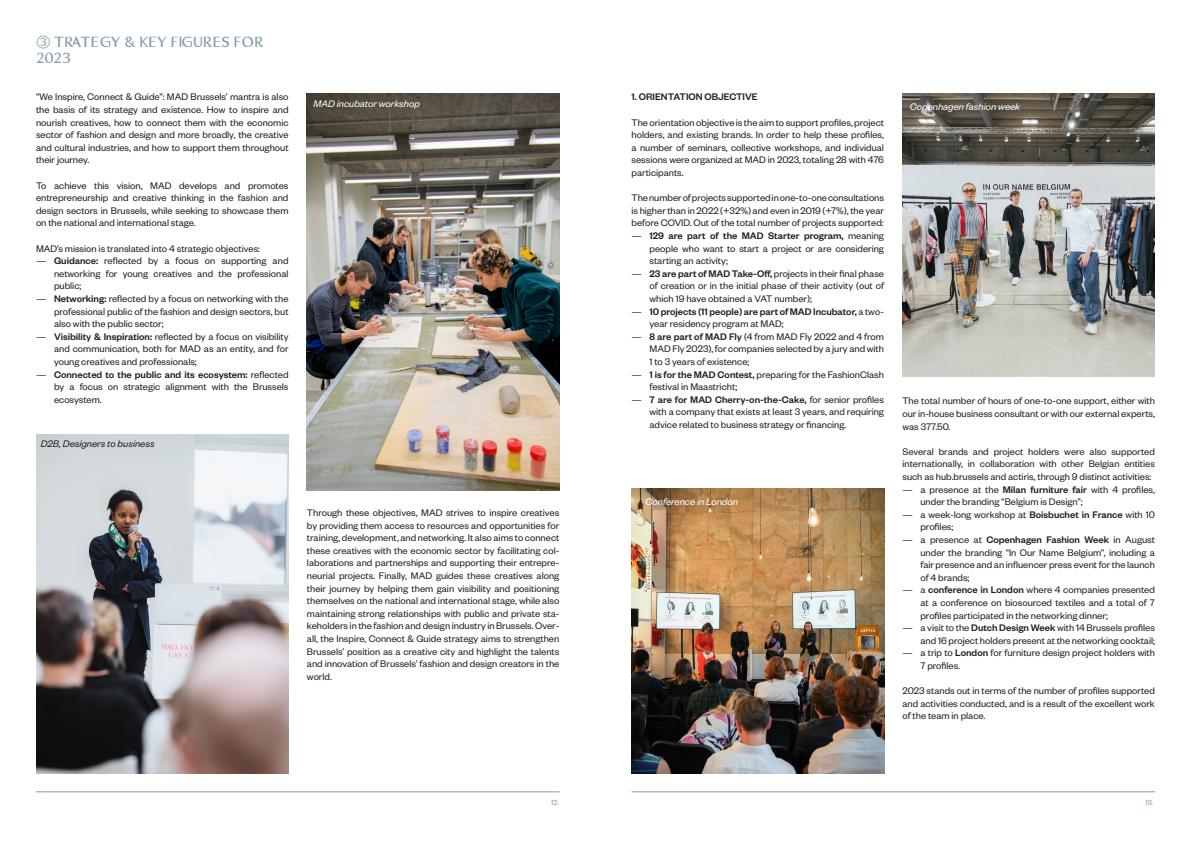
<style>
.page{position:relative;width:1191px;height:842px;background:#fff}
.page>*{position:absolute;margin:0;border:0;box-sizing:border-box;transform-origin:0 0}
.t1{font:13px/15.6px "Ulrich";letter-spacing:-.02em;color:#859daa}
.t2{font:10.5px/12.6px "Founders Grotesk";color:#231f20;text-align:justify}
.t3{font:500 10.5px/12.6px "Founders Grotesk";color:#231f20}
.t4{font:italic 10.5px "Founders Grotesk";color:#fff}
.t5{font:italic 10.5px "Founders Grotesk";color:#231f20}
.t6{font:8px "Founders Grotesk";color:#859daa}
.s1{font-weight:500}
.s2{font-weight:400}
</style>
<div class="page">
<hr style="left:36px;top:792px;width:523px;height:1px;background:#859daa">
<hr style="left:631px;top:792px;width:524px;height:1px;background:#859daa">
<img style="left:307px;top:94px;width:252px;height:397px">
<img style="left:36px;top:434px;width:252px;height:339px">
<img style="left:902px;top:94px;width:253px;height:282px">
<img style="left:631px;top:488px;width:253px;height:285px">
<p class="t1" style="left:36px;top:34px;width:230px">3 TRATEGY &amp; KEY FIGURES FOR<br>2023</p>
<p class="t2" style="left:36px;top:90px;width:254px">“We Inspire, Connect &amp; Guide”: MAD Brussels’ mantra is also the basis of its strategy and existence. How to inspire and nourish creatives, how to connect them with the economic sector of fashion and design and more broadly, the creative and cultural industries, and how to support them throughout their journey.</p>
<p class="t2" style="left:36px;top:178px;width:254px">To achieve this vision, MAD develops and promotes entrepreneurship and creative thinking in the fashion and design sectors in Brussels, while seeking to showcase them on the national and international stage.</p>
<p class="t2" style="left:36px;top:241px;width:226px">MAD’s mission is translated into 4 strategic objectives:</p>
<p class="t2" style="left:54px;top:254px;width:236px;text-indent:-18px">— <span class="s1">Guidance:</span> reflected by a focus on supporting and networking for young creatives and the professional public;</p>
<p class="t2" style="left:54px;top:292px;width:236px;text-indent:-18px">— <span class="s1">Networking:</span> reflected by a focus on networking with the professional public of the fashion and design sectors, but also with the public sector;</p>
<p class="t2" style="left:54px;top:330px;width:236px;text-indent:-18px">— <span class="s1">Visibility &amp; Inspiration:</span> reflected by a focus on visibility and communication, both for MAD as an entity, and for young creatives and professionals;</p>
<p class="t2" style="left:54px;top:367px;width:236px;text-indent:-18px">— <span class="s1">Connected to the public and its ecosystem:</span> reflected by a focus on strategic alignment with the Brussels ecosystem.</p>
<p class="t5" style="left:41px;top:437px;width:115px">D2B, Designers to business</p>
<p class="t4" style="left:314px;top:97px;width:108px">MAD incubator workshop</p>
<p class="t2" style="left:307px;top:506px;width:254px">Through these objectives, MAD strives to inspire creatives by providing them access to resources and opportunities for training, development, and networking. It also aims to connect these creatives with the economic sector by facilitating col&shy;laborations and partnerships and supporting their entrepre&shy;neurial projects. Finally, MAD guides these creatives along their journey by helping them gain visibility and positioning themselves on the national and international stage, while also maintaining strong relationships with public and private sta&shy;keholders in the fashion and design industry in Brussels. Over&shy;all, the Inspire, Connect &amp; Guide strategy aims to strengthen Brussels’ position as a creative city and highlight the talents and innovation of Brussels’ fashion and design creators in the world.</p>
<p class="t3" style="left:631px;top:90px;width:128px">1. ORIENTATION OBJECTIVE</p>
<p class="t2" style="left:631px;top:115px;width:254px">The orientation objective is the aim to support profiles, project holders, and existing brands. In order to help these profiles, a number of seminars, collective workshops, and individual sessions were organized at MAD in 2023, totaling 28 with 476 participants.</p>
<p class="t2" style="left:631px;top:191px;width:254px">The number of projects supported in one-to-one consultations is higher than in 2022 (+32%) and even in 2019 (+7%), the year before COVID. Out of the total number of projects supported:</p>
<p class="t2" style="left:649px;top:229px;width:236px;text-indent:-18px">— <span class="s1">129 are part of the MAD Starter program,</span> meaning people who want to start a project or are considering starting an activity;</p>
<p class="t2" style="left:649px;top:267px;width:236px;text-indent:-18px">— <span class="s1">23 are part of MAD Take-Off,</span> projects in their final phase of creation or in the initial phase of their activity (out of which 19 have obtained a VAT number);</p>
<p class="t3" style="left:649px;top:304px;width:236px;text-indent:-18px"><span class="s2">—</span> 10 projects (11 people) are part of MAD Incubator, <span class="s2">a two&shy;year residency program at MAD;</span></p>
<p class="t2" style="left:649px;top:330px;width:236px;text-indent:-18px">— <span class="s1">8 are part of MAD Fly</span> (4 from MAD Fly 2022 and 4 from MAD Fly 2023), for companies selected by a jury and with 1 to 3 years of existence;</p>
<p class="t2" style="left:649px;top:367px;width:236px;text-indent:-18px">— <span class="s1">1 is for the MAD Contest,</span> preparing for the FashionClash festival in Maastricht;</p>
<p class="t2" style="left:649px;top:393px;width:236px;text-indent:-18px">— <span class="s1">7 are for MAD Cherry-on-the-Cake,</span> for senior profiles with a company that exists at least 3 years, and requiring advice related to business strategy or financing.</p>
<p class="t2" style="left:902px;top:394px;width:254px">The total number of hours of one-to-one support, either with our in-house business consultant or with our external experts, was 377.50.</p>
<p class="t2" style="left:902px;top:445px;width:254px">Several brands and project holders were also supported internationally, in collaboration with other Belgian entities such as hub.brussels and actiris, through 9 distinct activities:</p>
<p class="t2" style="left:920px;top:482px;width:236px;text-indent:-18px">— a presence at the <span class="s1">Milan furniture fair</span> with 4 profiles, under the branding “Belgium is Design”;</p>
<p class="t2" style="left:920px;top:508px;width:236px;text-indent:-18px">— a week-long workshop at <span class="s1">Boisbuchet in France</span> with 10 profiles;</p>
<p class="t2" style="left:920px;top:533px;width:236px;text-indent:-18px">— a presence at <span class="s1">Copenhagen Fashion Week</span> in August under the branding “In Our Name Belgium”, including a fair presence and an influencer press event for the launch of 4 brands;</p>
<p class="t2" style="left:920px;top:583px;width:236px;text-indent:-18px">— a <span class="s1">conference in London</span> where 4 companies presented at a conference on biosourced textiles and a total of 7 profiles participated in the networking dinner;</p>
<p class="t2" style="left:902px;top:621px;width:254px;text-align:right">— a visit to the <span class="s1">Dutch Design Week</span> with 14 Brussels profiles and 16 project holders present at the networking cocktail;</p>
<p class="t2" style="left:920px;top:646px;width:236px;text-indent:-18px">— a trip to <span class="s1">London</span> for furniture design project holders with<br>7 profiles.</p>
<p class="t2" style="left:902px;top:684px;width:254px">2023 stands out in terms of the number of profiles supported and activities conducted, and is a result of the excellent work of the team in place.</p>
<p class="t4" style="left:909px;top:100px;width:112px">Copenhagen fashion week</p>
<p class="t4" style="left:645px;top:495px;width:94px">Conference in London</p>
<p class="t6" style="left:551px;top:798px;width:9px">12.</p>
<p class="t6" style="left:1145px;top:798px;width:9px">13.</p>
</div>
